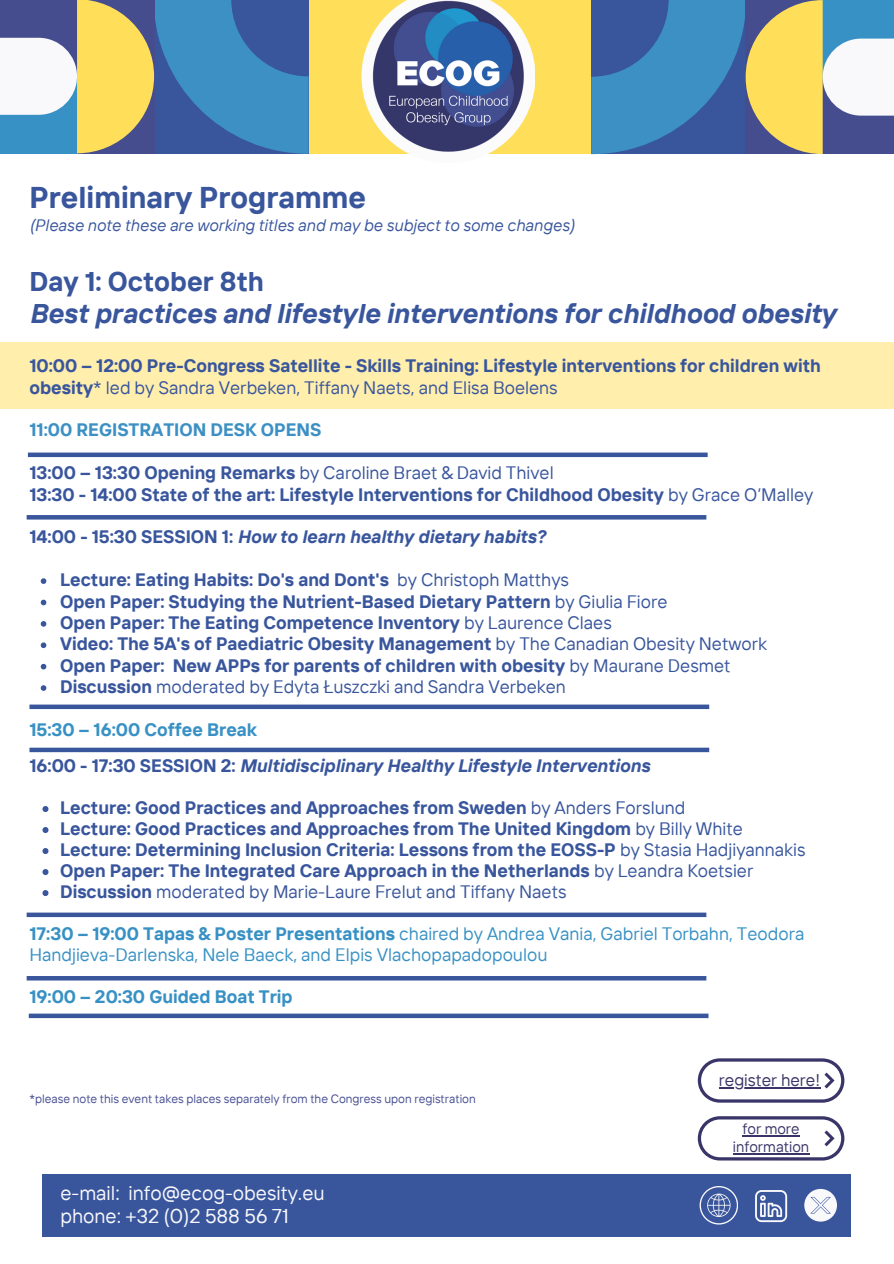
<style>
.page{position:relative;width:894px;height:1264px;background:#fff}
.page>*{position:absolute;margin:0;border:0;box-sizing:border-box;transform-origin:0 0}
.t1{font:700 30px "TT Interphases";color:#39569d}
.t2{font:italic 700 27px/31.5px "TT Interphases";color:#39569d}
.t3{font:19.95px "TT Interphases";color:#f9f8fb}
.t4{font:700 18px/21.3px "TT Interphases";color:#39569d}
.t5{font:18px/21px "TT Interphases";color:#3891c4}
.t6{font:italic 700 18px "TT Interphases";color:#39569d}
.t7{font:18px "TT Interphases";color:#39569d}
.t8{font:700 18px "TT Interphases";color:#3891c4}
.t9{font:700 18px "TT Interphases";color:#3d90c4}
.t10{font:16.95px "TT Interphases";color:#3a3568}
.t11{font:italic 16.5px "TT Interphases";color:#39569d}
.t12{font:15px/18px "TT Interphases";color:#3a3568;text-align:center}
.t13{font:12px "TT Interphases";color:#454d8f}
.s1{font-style:normal}
.s2{font-weight:400}
.s3{font-weight:700}
</style>
<div class="page">
<div style="left:2px;top:0;width:891px;height:154px;background:#ffde59"></div>
<svg style="left:361px;top:35px;width:174px;height:119px"></svg>
<img style="left:371px;top:0;width:154px;height:153px">
<svg style="left:591px;top:0;width:302px;height:154px"></svg>
<svg style="left:0;top:0;width:308px;height:154px"></svg>
<div style="left:43px;top:1174px;width:807px;height:62px;background:#39569d"></div>
<svg style="left:804px;top:1188px;width:32px;height:33px"></svg>
<svg style="left:755px;top:1190px;width:31px;height:32px"></svg>
<svg style="left:699px;top:1186px;width:38px;height:38px"></svg>
<svg style="left:697px;top:1116px;width:146px;height:44px"></svg>
<hr style="left:742px;top:1135px;width:57px;height:1px;background:#3a3568">
<hr style="left:732px;top:1153px;width:77px;height:1px;background:#3a3568">
<svg style="left:697px;top:1058px;width:146px;height:44px"></svg>
<hr style="left:718px;top:1087px;width:102px;height:1px;background:#3a3568">
<div style="left:29px;top:1013px;width:679px;height:5px;background:#39569d"></div>
<div style="left:0;top:342px;width:893px;height:67px;background:#ffeeac"></div>
<svg style="left:41px;top:578px;width:5px;height:6px"></svg>
<svg style="left:41px;top:599px;width:5px;height:6px"></svg>
<svg style="left:41px;top:621px;width:5px;height:5px"></svg>
<svg style="left:41px;top:642px;width:5px;height:6px"></svg>
<svg style="left:41px;top:664px;width:5px;height:5px"></svg>
<svg style="left:41px;top:685px;width:5px;height:6px"></svg>
<div style="left:28px;top:452px;width:679px;height:5px;background:#39569d"></div>
<div style="left:29px;top:704px;width:680px;height:5px;background:#39569d"></div>
<svg style="left:42px;top:806px;width:6px;height:6px"></svg>
<svg style="left:42px;top:827px;width:6px;height:6px"></svg>
<svg style="left:42px;top:848px;width:6px;height:6px"></svg>
<svg style="left:42px;top:869px;width:6px;height:6px"></svg>
<svg style="left:42px;top:890px;width:6px;height:6px"></svg>
<div style="left:29px;top:747px;width:680px;height:5px;background:#39569d"></div>
<div style="left:27px;top:912px;width:679px;height:5px;background:#39569d"></div>
<hr style="left:27px;top:976px;width:679px;height:4px;background:#39569d">
<hr style="left:27px;top:515px;width:679px;height:4px;background:#39569d">
<p class="t1" style="left:29px;top:178px;width:338px">Preliminary Programme</p>
<p class="t11" style="left:29px;top:214px;width:546px">(Please note these are working titles and may be subject to some changes)</p>
<p class="t2" style="left:29px;top:265px;width:807px"><span class="s1">Day 1: October 8th<br></span>Best practices and lifestyle interventions for childhood obesity</p>
<p class="t4" style="left:29px;top:355px;width:792px">10:00 – 12:00 Pre-Congress Satellite - Skills Training: Lifestyle interventions for children with obesity<span class="s2">* led by Sandra Verbeken, Tiffany Naets, and Elisa Boelens</span></p>
<p class="t9" style="left:29px;top:418px;width:293px">11:00 REGISTRATION DESK OPENS</p>
<p class="t4" style="left:29px;top:462px;width:785px">13:00 – 13:30 Opening Remarks <span class="s2">by Caroline Braet &amp; David Thivel<br></span>13:30 - 14:00 State of the art: Lifestyle Interventions for Childhood Obesity <span class="s2">by Grace O’Malley</span></p>
<p class="t6" style="left:29px;top:525px;width:517px"><span class="s1">14:00 - 15:30 SESSION 1:</span> How to learn healthy dietary habits?</p>
<h5 class="t4" style="left:60px;top:568px;width:510px">Lecture: Eating Habits: Do's and Dont's <span class="s2">by Christoph Matthys</span></h5>
<h1 class="t4" style="left:60px;top:590px;width:608px">Open Paper: Studying the Nutrient-Based Dietary Pattern <span class="s2">by Giulia Fiore</span></h1>
<h4 class="t4" style="left:60px;top:611px;width:553px">Open Paper: The Eating Competence Inventory <span class="s2">by Laurence Claes</span></h4>
<h2 class="t4" style="left:60px;top:633px;width:708px">Video: The 5A's of Paediatric Obesity Management <span class="s2">by The Canadian Obesity Network</span></h2>
<h4 class="t4" style="left:60px;top:654px;width:672px">Open Paper: New APPs for parents of children with obesity <span class="s2">by Maurane Desmet</span></h4>
<h3 class="t7" style="left:60px;top:675px;width:507px"><span class="s3">Discussion</span> moderated by Edyta Łuszczki and Sandra Verbeken</h3>
<p class="t8" style="left:29px;top:718px;width:229px">15:30 – 16:00 Coffee Break</p>
<p class="t6" style="left:29px;top:754px;width:622px"><span class="s1">16:00 - 17:30 SESSION 2:</span> Multidisciplinary Healthy Lifestyle Interventions</p>
<p class="t4" style="left:60px;top:796px;width:626px">Lecture: Good Practices and Approaches from Sweden <span class="s2">by Anders Forslund</span></p>
<p class="t4" style="left:60px;top:817px;width:684px">Lecture: Good Practices and Approaches from The United Kingdom <span class="s2">by Billy White</span></p>
<p class="t4" style="left:60px;top:838px;width:746px">Lecture: Determining Inclusion Criteria: Lessons from the EOSS-P <span class="s2">by Stasia Hadjiyannakis</span></p>
<p class="t4" style="left:60px;top:859px;width:694px">Open Paper: The Integrated Care Approach in the Netherlands <span class="s2">by Leandra Koetsier</span></p>
<h3 class="t7" style="left:60px;top:880px;width:508px"><span class="s3">Discussion</span> moderated by Marie-Laure Frelut and Tiffany Naets</h3>
<h3 class="t5" style="left:29px;top:922px;width:776px"><span class="s3">17:30 – 19:00 Tapas &amp; Poster Presentations</span> chaired by Andrea Vania, Gabriel Torbahn, Teodora<br>Handjieva-Darlenska, Nele Baeck, and Elpis Vlachopapadopoulou</h3>
<p class="t8" style="left:29px;top:985px;width:265px">19:00 – 20:30 Guided Boat Trip</p>
<p class="t13" style="left:29px;top:1091px;width:447px">*please note this event takes places separately from the Congress upon registration</p>
<p class="t3" style="left:60px;top:1179px;width:265px">e-mail: info@ecog-obesity.eu</p>
<p class="t3" style="left:60px;top:1203px;width:230px">phone: +32 (0)2 588 56 71</p>
<p class="t10" style="left:718px;top:1069px;width:103px">register here!</p>
<p class="t12" style="left:732px;top:1119px;width:78px">for more information</p>
</div>
